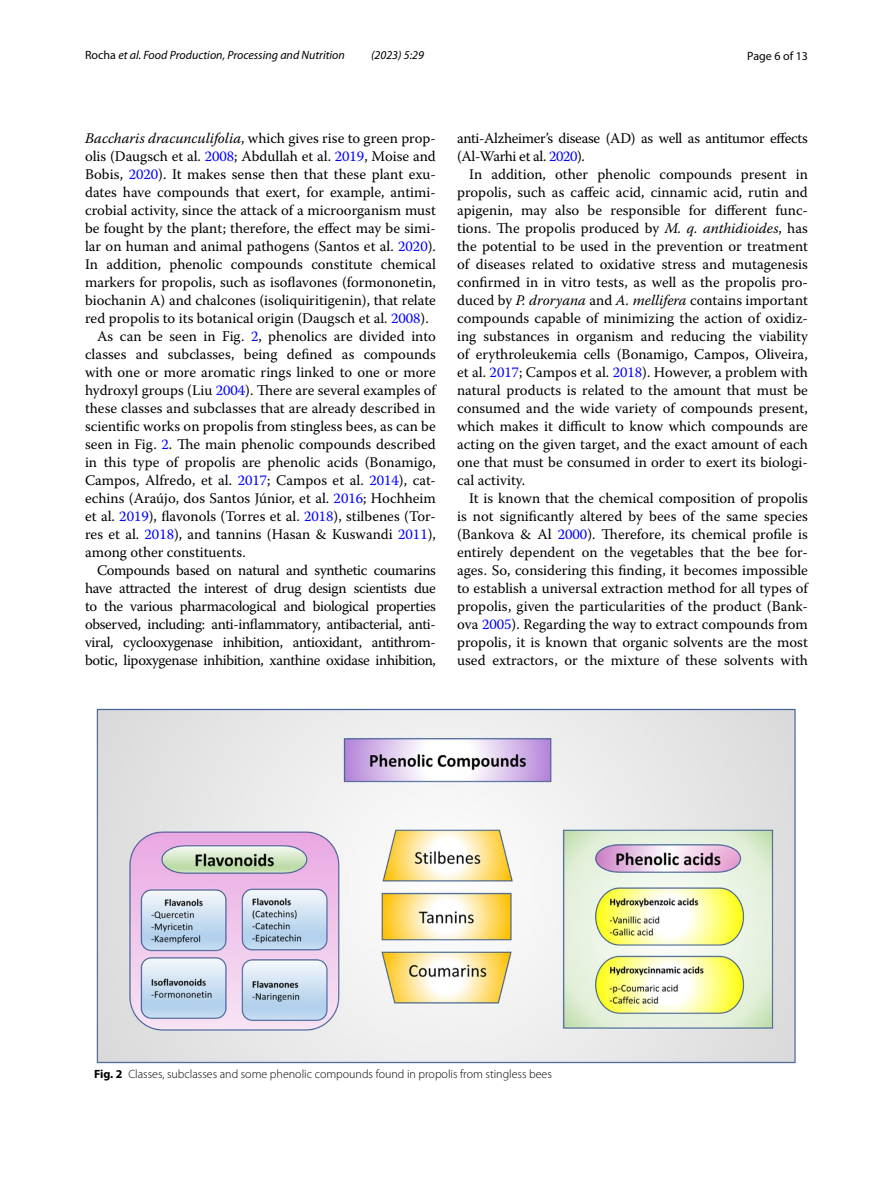
<style>
.page{position:relative;width:893px;height:1187px;background:#fff}
.page>*{position:absolute;margin:0;border:0;box-sizing:border-box;transform-origin:0 0}
.t1{font:14.7px/18px "Warnock Pro";color:#000;text-align:justify}
.t2{font:14.7px/18px "Warnock Pro";letter-spacing:-.025em;color:#000}
.t3{font:300 12px "Myriad Pro";color:#000}
.t4{font:italic 12px "Myriad Pro";color:#000}
.t5{font:12px "Myriad Pro";color:#000}
.s1{font-style:normal}
.s2{font-style:italic}
.s3{color:#00f}
.s4{font-weight:700}
</style>
<div class="page">
<img style="left:96px;top:709px;width:700px;height:354px">
<p class="t4" style="left:85px;top:48px;width:261px"><span class="s1">Rocha</span> et al. Food Production, Processing and Nutrition</p>
<p class="t4" style="left:371px;top:48px;width:54px">(2023) 5:29</p>
<p class="t5" style="left:747px;top:48px;width:62px">Page 6 of 13</p>
<p class="t1" style="left:85px;top:128px;width:352px"><span class="s2">Baccharis dracunculifolia</span>, which gives rise to green prop-</p>
<p class="t1" style="left:85px;top:146px;width:352px">olis (Daugsch et al. <span class="s3">2008</span>; Abdullah et al. <span class="s3">2019</span>, Moise and</p>
<p class="t1" style="left:85px;top:164px;width:352px">Bobis, <span class="s3">2020</span>). It makes sense then that these plant exu-</p>
<p class="t1" style="left:85px;top:182px;width:352px">dates have compounds that exert, for example, antimi-</p>
<p class="t1" style="left:85px;top:200px;width:352px">crobial activity, since the attack of a microorganism must</p>
<p class="t1" style="left:85px;top:218px;width:352px">be fought by the plant; therefore, the effect may be simi-</p>
<p class="t1" style="left:85px;top:236px;width:352px">lar on human and animal pathogens (Santos et al. <span class="s3">2020</span>).</p>
<p class="t1" style="left:85px;top:254px;width:352px">In addition, phenolic compounds constitute chemical</p>
<p class="t1" style="left:85px;top:272px;width:352px">markers for propolis, such as isoflavones (formononetin,</p>
<p class="t1" style="left:85px;top:290px;width:352px">biochanin A) and chalcones (isoliquiritigenin), that relate</p>
<p class="t1" style="left:85px;top:308px;width:345px">red propolis to its botanical origin (Daugsch et al. <span class="s3">2008</span>).</p>
<p class="t1" style="left:97px;top:326px;width:340px">As can be seen in Fig. <span class="s3">2</span>, phenolics are divided into</p>
<p class="t1" style="left:85px;top:344px;width:352px">classes and subclasses, being defined as compounds</p>
<p class="t1" style="left:85px;top:362px;width:352px">with one or more aromatic rings linked to one or more</p>
<p class="t1" style="left:85px;top:380px;width:352px">hydroxyl groups (Liu <span class="s3">2004</span>). There are several examples of</p>
<p class="t1" style="left:85px;top:398px;width:352px">these classes and subclasses that are already described in</p>
<p class="t1" style="left:85px;top:416px;width:352px">scientific works on propolis from stingless bees, as can be</p>
<p class="t1" style="left:85px;top:434px;width:352px">seen in Fig. <span class="s3">2</span>. The main phenolic compounds described</p>
<p class="t1" style="left:85px;top:452px;width:352px">in this type of propolis are phenolic acids (Bonamigo,</p>
<p class="t1" style="left:85px;top:470px;width:352px">Campos, Alfredo, et al. <span class="s3">2017</span>; Campos et al. <span class="s3">2014</span>), cat-</p>
<p class="t1" style="left:85px;top:488px;width:352px">echins (Araújo, dos Santos Júnior, et al. <span class="s3">2016</span>; Hochheim</p>
<p class="t1" style="left:85px;top:506px;width:352px">et al. <span class="s3">2019</span>), flavonols (Torres et al. <span class="s3">2018</span>), stilbenes (Tor-</p>
<p class="t1" style="left:85px;top:524px;width:352px">res et al. <span class="s3">2018</span>), and tannins (Hasan &amp; Kuswandi <span class="s3">2011</span>),</p>
<p class="t1" style="left:85px;top:542px;width:162px">among other constituents.</p>
<p class="t2" style="left:97px;top:560px;width:340px">Compounds based on natural and synthetic coumarins</p>
<p class="t2" style="left:85px;top:578px;width:352px">have attracted the interest of drug design scientists due</p>
<p class="t2" style="left:85px;top:596px;width:352px">to the various pharmacological and biological properties</p>
<p class="t2" style="left:85px;top:614px;width:352px">observed, including: anti-inflammatory, antibacterial, anti-</p>
<p class="t2" style="left:85px;top:632px;width:352px">viral, cyclooxygenase inhibition, antioxidant, antithrom-</p>
<p class="t2" style="left:85px;top:650px;width:352px">botic, lipoxygenase inhibition, xanthine oxidase inhibition,</p>
<p class="t2" style="left:457px;top:128px;width:352px">anti-Alzheimer’s disease (AD) as well as antitumor effects (Al-Warhi et al. <span class="s3">2020</span>).</p>
<p class="t1" style="left:457px;top:164px;width:352px;text-indent:12px">In addition, other phenolic compounds present in propolis, such as caffeic acid, cinnamic acid, rutin and apigenin, may also be responsible for different func&shy;tions. The propolis produced by <span class="s2">M. q. anthidioides</span>, has the potential to be used in the prevention or treatment of diseases related to oxidative stress and mutagenesis confirmed in in vitro tests, as well as the propolis pro&shy;duced by <span class="s2">P. droryana</span> and <span class="s2">A. mellifera</span> contains important compounds capable of minimizing the action of oxidiz&shy;ing substances in organism and reducing the viability of erythroleukemia cells (Bonamigo, Campos, Oliveira, et al. <span class="s3">2017</span>; Campos et al. <span class="s3">2018</span>). However, a problem with natural products is related to the amount that must be consumed and the wide variety of compounds present, which makes it difficult to know which compounds are acting on the given target, and the exact amount of each one that must be consumed in order to exert its biologi&shy;cal activity.</p>
<p class="t1" style="left:457px;top:488px;width:352px;text-indent:12px">It is known that the chemical composition of propolis is not significantly altered by bees of the same species (Bankova &amp; Al <span class="s3">2000</span>). Therefore, its chemical profile is entirely dependent on the vegetables that the bee for&shy;ages. So, considering this finding, it becomes impossible to establish a universal extraction method for all types of propolis, given the particularities of the product (Bank&shy;ova <span class="s3">2005</span>). Regarding the way to extract compounds from propolis, it is known that organic solvents are the most used extractors, or the mixture of these solvents with</p>
<p class="t3" style="left:94px;top:1067px;width:459px"><span class="s4">Fig. 2</span> Classes, subclasses and some phenolic compounds found in propolis from stingless bees</p>
</div>
